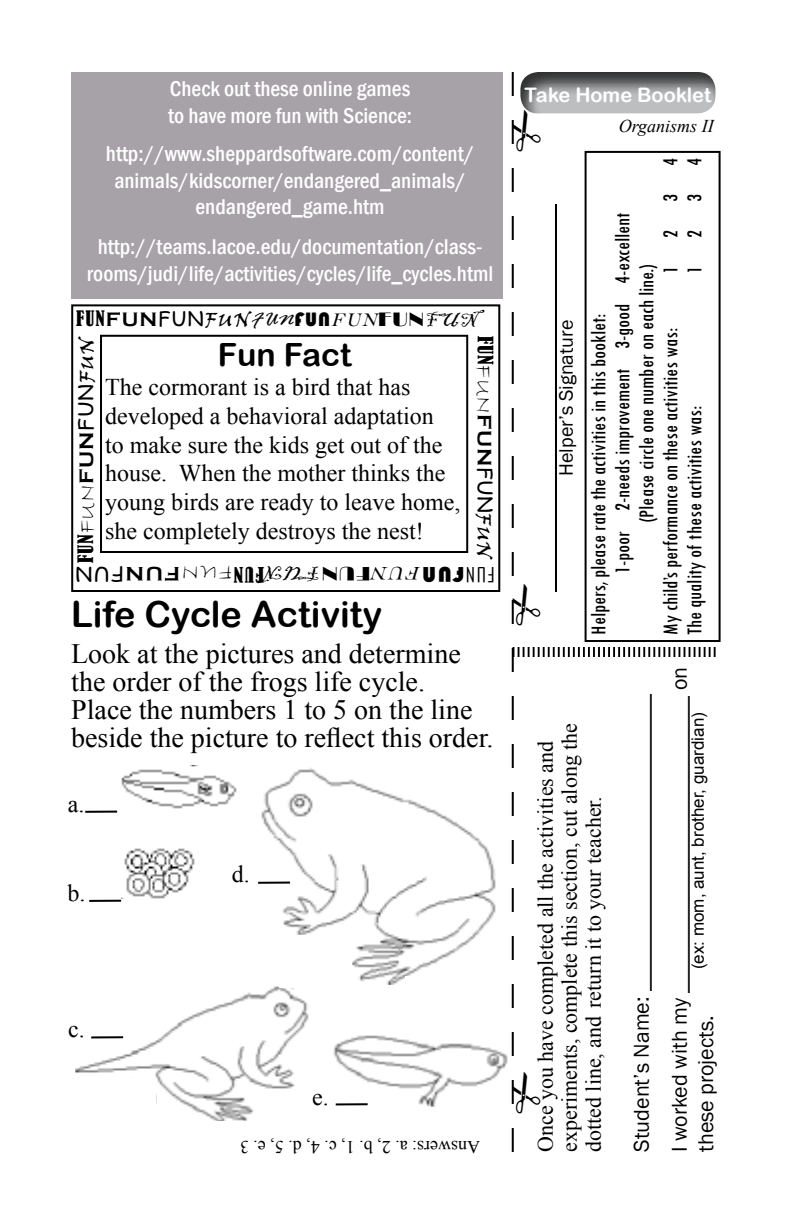
<style>
.page{position:relative;width:792px;height:1224px;background:#fff}
.page>*{position:absolute;margin:0;border:0;box-sizing:border-box;transform-origin:0 0}
.t1{font:36px "Arial Rounded MT Bold";color:#000}
.t2{font:32px "Arial Rounded MT Bold";color:#000}
.t3{font:28px/28px "Times New Roman";color:#000}
.t4{font:24px/28.8px "Times New Roman";color:#000}
.t5{font:500 condensed 22px/26.4px "Franklin Gothic";color:#fff;text-align:center}
.t6{font:condensed 22px "Tw Cen";color:#000}
.t7{font:22px/24px "Times New Roman";color:#000}
.t8{font:22px/38px "Franklin Gothic";color:#000}
.t9{font:condensed 20px "Bernard";letter-spacing:.04em;color:#000;scale:1.05 1}
.t10{font:condensed 20px "Bernard";letter-spacing:.04em;color:#000}
.t11{font:20px "Agency FB";color:#000;scale:1.07 1}
.t12{font:20px "Franklin Gothic";color:#000}
.t13{font:20px "Arial Rounded MT Bold";color:#fff}
.t14{font:18px "Times New Roman";color:#000}
.t15{font:italic 18px "Times New Roman";color:#000}
.t16{font:17px "Arial";color:#000}
.s1{font-family:"Copperplate Gothic";font-weight:700;font-stretch:normal}
.s2{font-family:"Comic Sans MS";font-stretch:normal}
.s3{font-family:"Viner Hand ITC";font-stretch:normal}
.s4{font-family:"Rage";font-style:italic;font-stretch:normal}
.s5{font-family:"Bauhaus 93";font-stretch:normal}
.s6{font-family:"Bell MT Italic";font-stretch:normal}
.s7{font-family:"Broadway";font-stretch:normal}
.s8{font-family:"Blackadder ITC";font-stretch:normal}
.s9{font-family:"Bradley Hand ITC";font-stretch:normal;font-size:22px}
.s10{font-family:"Bauhaus 93";font-size:22px}
.s11{font-family:"Bell MT Italic"}
.s12{font-family:"Broadway"}
.s13{font-family:"Blackadder ITC"}
.s14{font-family:"Bernard";font-stretch:condensed}
.s15{font-family:"Bradley Hand ITC";font-size:22px}
.s16{font-family:"Copperplate Gothic";font-weight:700}
.s17{font-family:"Comic Sans MS"}
</style>
<div class="page">
<div style="left:71px;top:72px;width:432px;height:227px;background:#a7a2a8"></div>
<div style="left:71px;top:304px;width:429px;height:288px;border:2px solid #000"></div>
<div style="left:100px;top:335px;width:368px;height:218px;border:2px solid #000"></div>
<img style="left:75px;top:986px;width:234px;height:135px">
<img style="left:121px;top:848px;width:74px;height:51px">
<hr style="left:89px;top:900px;width:32px;height:2px;background:#000">
<img style="left:117px;top:766px;width:120px;height:46px">
<hr style="left:85px;top:811px;width:32px;height:2px;background:#000">
<img style="left:334px;top:1035px;width:174px;height:71px">
<hr style="left:336px;top:1103px;width:32px;height:2px;background:#000">
<img style="left:258px;top:768px;width:238px;height:216px">
<div style="left:55px;top:978px;width:69px;height:75px;background:#fff"></div>
<div style="left:68px;top:1078px;width:88px;height:47px;background:#fff"></div>
<hr style="left:91px;top:1036px;width:32px;height:2px;background:#000">
<div style="left:444px;top:1092px;width:44px;height:26px;background:#fff"></div>
<div style="left:211px;top:888px;width:70px;height:96px;background:#fff"></div>
<div style="left:280px;top:935px;width:72px;height:53px;background:#fff"></div>
<div style="left:406px;top:976px;width:82px;height:12px;background:#fff"></div>
<hr style="left:258px;top:882px;width:32px;height:2px;background:#000">
<div style="left:585px;top:151px;width:136px;height:491px;border:2px solid #000"></div>
<svg style="left:512px;top:72px;width:204px;height:1080px"></svg>
<p class="t5" style="left:168px;top:76px;width:246px;text-align:left">Check out these online games to have more fun with Science:</p>
<p class="t5" style="left:106px;top:140px;width:370px">http://www.sheppardsoftware.com/content/ animals/kidscorner/endangered_animals/ endangered_game.htm</p>
<p class="t5" style="left:87px;top:234px;width:408px">http://teams.lacoe.edu/documentation/class&shy;rooms/judi/life/activities/cycles/life_cycles.html</p>
<p class="t10" style="left:76px;top:307px;width:402px">FUN<span class="s1">FUN</span><span class="s2">FUN</span><span class="s3">FUN</span><span class="s4">FUN</span><span class="s5">FUN</span><span class="s6">FUN</span><span class="s7">FUN</span><span class="s8">FUN</span></p>
<p class="t9" style="left:497px;top:336px;width:214px;rotate:90deg">FUN<span class="s9">FUN</span><span class="s1">FUN</span><span class="s2">FUN</span><span class="s3">FUN</span></p>
<p class="t9" style="left:74px;top:563px;width:217px;rotate:-90deg">FUN<span class="s9">FUN</span><span class="s1">FUN</span><span class="s2">FUN</span><span class="s3">FUN</span></p>
<h1 class="t1" style="left:71px;top:592px;width:313px">Life Cycle Activity</h1>
<p class="t3" style="left:71px;top:639px;width:424px">Look at the pictures and determine the order of the frogs life cycle.<br>Place the numbers 1 to 5 on the line beside the picture to reflect this order.</p>
<h2 class="t2" style="left:218px;top:336px;width:135px">Fun Fact</h2>
<p class="t4" style="left:105px;top:372px;width:357px">The cormorant is a bird that has developed a behavioral adaptation<br>to make sure the kids get out of the house. When the mother thinks the young birds are ready to leave home, she completely destroys the nest!</p>
<p class="t11" style="left:495px;top:587px;width:393px;rotate:-180deg">FUN<span class="s10">FUN</span><span class="s11">FUN</span><span class="s12">FUN</span><span class="s13">FUN</span><span class="s14">FUN</span><span class="s15">FUN</span><span class="s16">FUN</span><span class="s17">FUN</span></p>
<p class="t4" style="left:68px;top:789px;width:18px">a.</p>
<p class="t4" style="left:68px;top:878px;width:19px">b.</p>
<p class="t4" style="left:68px;top:1014px;width:18px">c.</p>
<p class="t4" style="left:232px;top:860px;width:19px">d.</p>
<p class="t4" style="left:312px;top:1082px;width:18px">e.</p>
<p class="t14" style="left:480px;top:1159px;width:242px;rotate:-180deg">Answers: a. 2, b. 1, c. 4, d. 5, e. 3</p>
<p class="t13" style="left:524px;top:83px;width:188px">Take Home Booklet</p>
<p class="t15" style="left:619px;top:114px;width:96px">Organisms II</p>
<p class="t6" style="left:657px;top:166px;width:10px;rotate:-90deg">4</p>
<p class="t6" style="left:681px;top:166px;width:10px;rotate:-90deg">4</p>
<p class="t6" style="left:657px;top:202px;width:10px;rotate:-90deg">3</p>
<p class="t6" style="left:681px;top:202px;width:10px;rotate:-90deg">3</p>
<p class="t6" style="left:609px;top:574px;width:363px;rotate:-90deg">1-poor 2-needs improvement 3-good 4-excellent</p>
<p class="t6" style="left:657px;top:238px;width:10px;rotate:-90deg">2</p>
<p class="t6" style="left:681px;top:238px;width:10px;rotate:-90deg">2</p>
<p class="t6" style="left:633px;top:522px;width:259px;rotate:-90deg">(Please circle one number on each line.)</p>
<p class="t6" style="left:657px;top:274px;width:10px;rotate:-90deg">1</p>
<p class="t6" style="left:681px;top:274px;width:10px;rotate:-90deg">1</p>
<p class="t12" style="left:554px;top:476px;width:158px;rotate:-90deg">Helper’s Signature</p>
<p class="t6" style="left:585px;top:634px;width:322px;rotate:-90deg">Helpers, please rate the activities in this booklet:</p>
<p class="t6" style="left:657px;top:634px;width:308px;rotate:-90deg">My child’s performance on these activities was:</p>
<p class="t6" style="left:681px;top:634px;width:230px;rotate:-90deg">The quality of these activities was:</p>
<p class="t7" style="left:533px;top:1152px;width:430px;rotate:-90deg">Once you have completed all the activities and experiments, complete this section, cut along the dotted line, and return it to your teacher.</p>
<p class="t8" style="left:623px;top:1152px;width:487px;rotate:-90deg">Student’s Name: ___________________________<br>I worked with my ___________________________ on</p>
<p class="t16" style="left:687px;top:969px;width:259px;rotate:-90deg">(ex: mom, aunt, brother, guardian)</p>
<p class="t8" style="left:687px;top:1152px;width:138px;rotate:-90deg">these projects.</p>
</div>
